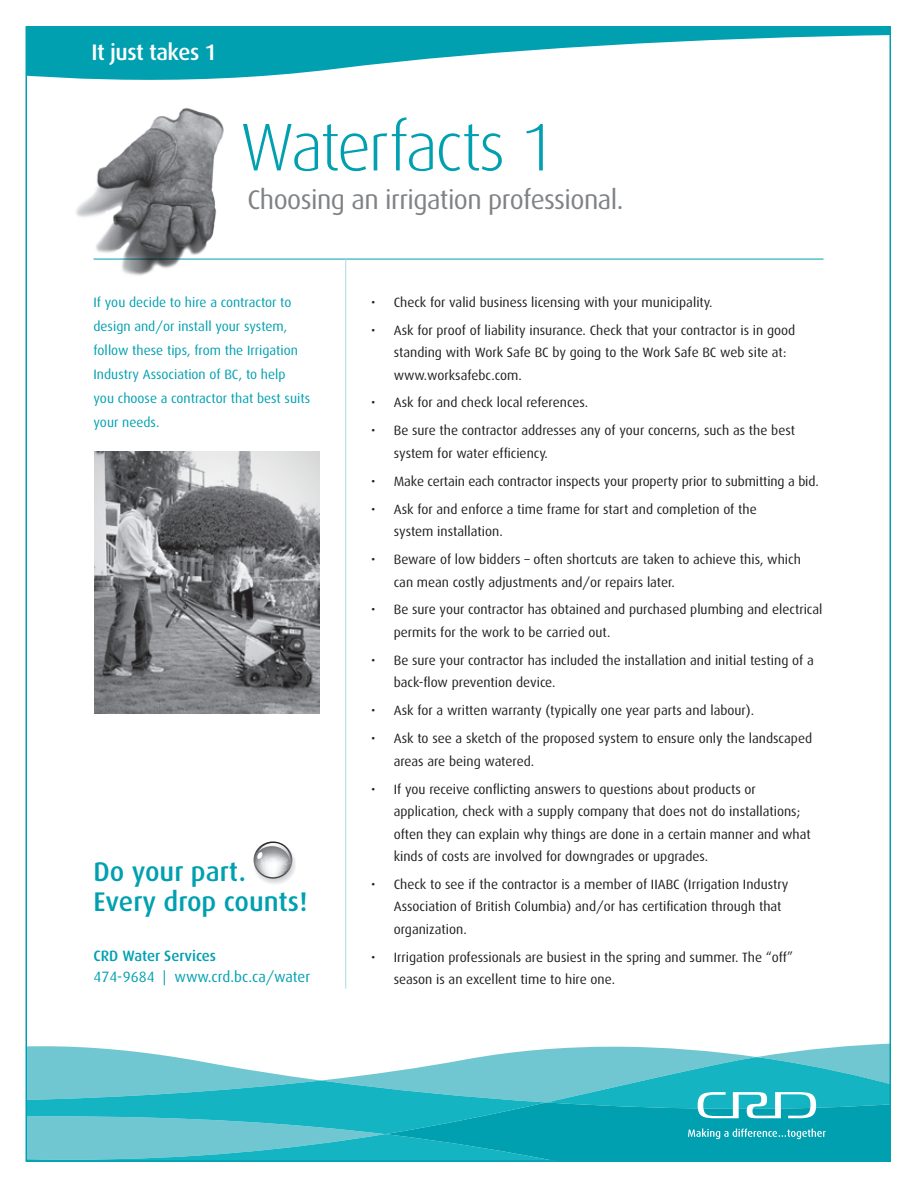
<style>
.page{position:relative;width:918px;height:1188px;background:#fff}
.page>*{position:absolute;margin:0;border:0;box-sizing:border-box;transform-origin:0 0}
.t1{font:300 67.5px "Dax";letter-spacing:-.04em;color:#00a0b0}
.t2{font:27px "Dax";letter-spacing:-.02em;color:#808285}
.t3{font:500 27px/30px "Dax";color:#00a0b0}
.t4{font:500 22.5px "Dax";letter-spacing:-.02em;color:#fff}
.t5{font:15px "Dax";color:#00a0b0}
.t6{font:500 15px "Dax";color:#00a0b0}
.body_bullets{font:13.5px/22.5px "Dax";color:#231f20}
.side_block{font:13.5px/24px "Dax";color:#00a0b0}
</style>
<div class="page">
<svg style="left:29px;top:29px;width:859px;height:51px;fill:#00a0b0"></svg>
<hr style="left:94px;top:259px;width:730px;height:1px;background:#00a0b0">
<hr style="left:345px;top:259px;width:1px;height:730px;background:#aadbe2">
<img style="left:76px;top:107px;width:173px;height:169px">
<svg style="left:29px;top:1047px;width:859px;height:112px;background:#4abeca"></svg>
<svg style="left:94px;top:452px;width:226px;height:262px;background:#86878a"></svg>
<div style="left:254px;top:844px;width:42px;height:41px;background:#fbfbfb;border-radius:50%"></div>
<div style="left:254px;top:845px;width:42px;height:39px;background:#f6f6f7;border-radius:50%"></div>
<div style="left:254px;top:845px;width:41px;height:39px;background:#f4f5f5;border-radius:50%"></div>
<div style="left:255px;top:845px;width:40px;height:39px;background:#f2f3f4;border-radius:50%"></div>
<div style="left:255px;top:846px;width:40px;height:37px;background:#efeff0;border-radius:50%"></div>
<div style="left:256px;top:846px;width:38px;height:37px;background:#ebebed;border-radius:50%"></div>
<div style="left:256px;top:847px;width:37px;height:35px;background:#e5e6e8;border-radius:50%"></div>
<div style="left:257px;top:848px;width:36px;height:33px;background:#e1e2e4;border-radius:50%"></div>
<div style="left:257px;top:848px;width:35px;height:33px;background:#dfe0e2;border-radius:50%"></div>
<div style="left:258px;top:849px;width:34px;height:32px;background:#dcdddf;border-radius:50%"></div>
<div style="left:258px;top:849px;width:33px;height:31px;background:#d8d9db;border-radius:50%"></div>
<div style="left:259px;top:849px;width:32px;height:31px;background:#d5d6d8;border-radius:50%"></div>
<div style="left:260px;top:850px;width:30px;height:29px;background:#c5c6c8;border-radius:50%"></div>
<svg style="left:254px;top:842px;width:38px;height:37px"></svg>
<svg style="left:255px;top:843px;width:36px;height:34px"></svg>
<p class="t4" style="left:92px;top:40px;width:127px">It just takes 1</p>
<p class="t1" style="left:240px;top:110px;width:316px">Waterfacts 1</p>
<p class="t2" style="left:248px;top:185px;width:378px">Choosing an irrigation professional.</p>
<p class="side_block" style="left:94px;top:290px;width:218px">If you decide to hire a contractor to design and/or install your system, follow these tips, from the Irrigation<br>Industry Association of BC, to help<br>you choose a contractor that best suits your needs.</p>
<p class="body_bullets" style="left:371px;top:291px;width:343px">• Check for valid business licensing with your municipality.</p>
<p class="body_bullets" style="left:394px;top:319px;width:403px;text-indent:-22px">• Ask for proof of liability insurance. Check that your contractor is in good standing with Work Safe BC by going to the Work Safe BC web site at: www.worksafebc.com.</p>
<p class="body_bullets" style="left:371px;top:392px;width:218px">• Ask for and check local references.</p>
<p class="body_bullets" style="left:394px;top:420px;width:403px;text-indent:-22px">• Be sure the contractor addresses any of your concerns, such as the best system for water efficiency.</p>
<p class="body_bullets" style="left:371px;top:470px;width:449px">• Make certain each contractor inspects your property prior to submitting a bid.</p>
<p class="body_bullets" style="left:394px;top:498px;width:365px;text-indent:-22px">• Ask for and enforce a time frame for start and completion of the system installation.</p>
<p class="body_bullets" style="left:394px;top:548px;width:409px;text-indent:-22px">• Beware of low bidders – often shortcuts are taken to achieve this, which can mean costly adjustments and/or repairs later.</p>
<p class="body_bullets" style="left:394px;top:599px;width:430px;text-indent:-22px">• Be sure your contractor has obtained and purchased plumbing and electrical permits for the work to be carried out.</p>
<p class="body_bullets" style="left:394px;top:649px;width:422px;text-indent:-22px">• Be sure your contractor has included the installation and initial testing of a back-flow prevention device.</p>
<p class="body_bullets" style="left:371px;top:699px;width:385px">• Ask for a written warranty (typically one year parts and labour).</p>
<p class="body_bullets" style="left:394px;top:727px;width:420px;text-indent:-22px">• Ask to see a sketch of the proposed system to ensure only the landscaped areas are being watered.</p>
<p class="body_bullets" style="left:394px;top:778px;width:419px;text-indent:-22px">• If you receive conflicting answers to questions about products or application, check with a supply company that does not do installations; often they can explain why things are done in a certain manner and what kinds of costs are involved for downgrades or upgrades.</p>
<p class="body_bullets" style="left:394px;top:873px;width:396px;text-indent:-22px">• Check to see if the contractor is a member of IIABC (Irrigation Industry<br>Association of British Columbia) and/or has certification through that organization.</p>
<p class="body_bullets" style="left:394px;top:946px;width:401px;text-indent:-22px">• Irrigation professionals are busiest in the spring and summer. The “off” season is an excellent time to hire one.</p>
<p class="t3" style="left:94px;top:857px;width:215px">Do your part.<br>Every drop counts!</p>
<p class="t6" style="left:94px;top:947px;width:124px">CRD Water Services</p>
<p class="t5" style="left:94px;top:969px;width:218px">474-9684 | www.crd.bc.ca/water</p>
</div>
